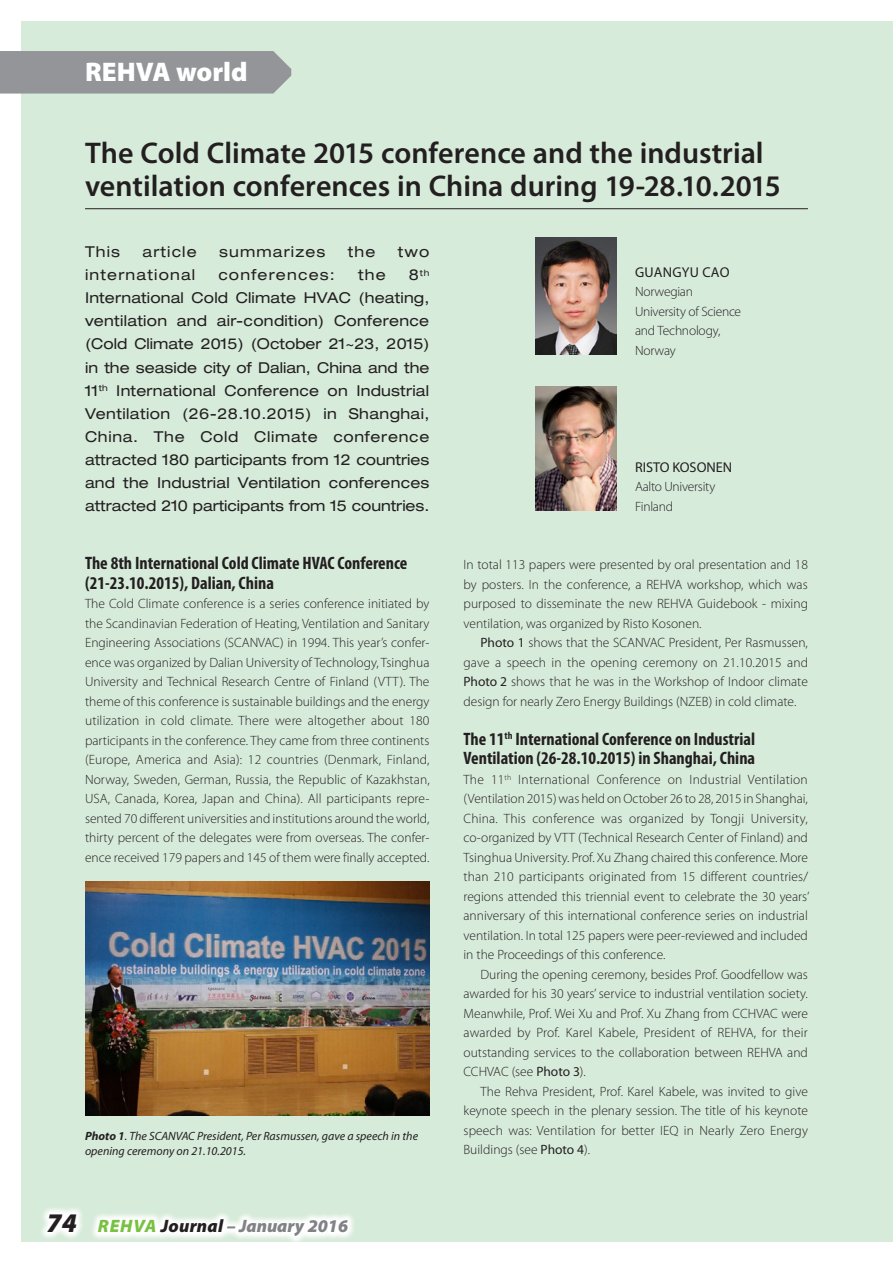
<style>
.page{position:relative;width:893px;height:1263px;background:#fff}
.page>*{position:absolute;margin:0;border:0;box-sizing:border-box;transform-origin:0 0}
.News_Heading_1_toc{font:600 30px/33px "Myriad Pro";color:#231f20}
.t1{font:900 27px "Myriad Pro";letter-spacing:-.005em;color:#fff}
.News_Heading_2{font:700 condensed 18px/19.5px "Myriad Pro";color:#231f20}
.zPage_Number{font:italic 900 18px "Myriad Pro";letter-spacing:.015em;color:#808285}
.Heading_4{font:expanded 15px/23.1px "Helvetica Neue LT Std";letter-spacing:.075em;color:#231f20;text-align:justify}
.Heading_6{font:14.25px "Myriad Pro";color:#231f20}
.Heading_6-2{font:14.25px "Myriad Pro";letter-spacing:.02em;color:#231f20}
.News_body{font:300 13.5px/19.5px "Myriad Pro";color:#231f20;text-align:justify}
.News_Normal{font:300 13.5px/19.5px "Myriad Pro";color:#231f20;text-align:justify}
.Heading_5{font:300 13.5px/19.5px "Myriad Pro";letter-spacing:-.02em;color:#231f20}
.News_Caption_bold{font:italic 12px/14.4px "Myriad Pro";color:#231f20}
.Heading_4-2{font:expanded 8.7px "Helvetica Neue LT Std";color:#231f20}
.s1{font-size:15px}
.s2{font-weight:700}
.s3{font-size:27px;color:#231f20}
.s4{color:#79c142}
.s5{color:#231f20}
.s6{font-weight:400}
</style>
<div class="page">
<div style="left:21px;top:21px;width:872px;height:1221px;background:#d7ebda"></div>
<img style="left:85px;top:881px;width:344px;height:234px">
<hr style="left:85px;top:208px;width:723px;height:1px;background:#231f20">
<img style="left:536px;top:386px;width:81px;height:125px">
<img style="left:536px;top:238px;width:81px;height:117px">
<svg style="left:93px;top:1214px;width:260px;height:28px;fill:#f8fbf8"></svg>
<svg style="left:42px;top:1209px;width:40px;height:29px"></svg>
<div style="left:0;top:51px;width:291px;height:43px;background:#939598"></div>
<h2 class="t1" style="left:85px;top:54px;width:164px">REHVA world</h2>
<p class="News_Heading_1_toc" style="left:85px;top:135px;width:697px">The Cold Climate 2015 conference and the industrial ventilation conferences in China during 19-28.10.2015</p>
<p class="Heading_4" style="left:85px;top:240px;width:37px">This</p>
<p class="Heading_4" style="left:142px;top:240px;width:56px">article</p>
<p class="Heading_4" style="left:219px;top:240px;width:108px">summarizes</p>
<p class="Heading_4" style="left:348px;top:240px;width:29px">the</p>
<p class="Heading_4" style="left:398px;top:240px;width:33px">two</p>
<p class="Heading_4" style="left:85px;top:263px;width:112px">international</p>
<p class="Heading_4" style="left:218px;top:263px;width:118px">conferences:</p>
<p class="Heading_4" style="left:358px;top:263px;width:29px">the</p>
<p class="Heading_4-2" style="left:409px;top:267px;width:22px"><span class="s1">8</span>th</p>
<p class="Heading_4" style="left:85px;top:286px;width:346px">International Cold Climate HVAC (heating, ventilation and air-condition) Conference (Cold Climate 2015) (October 21~23, 2015) in the seaside city of Dalian, China and the 11<sup>th</sup> International Conference on Industrial Ventilation (26-28.10.2015) in Shanghai, China. The Cold Climate conference attracted 180 participants from 12 countries and the Industrial Ventilation conferences attracted 210 participants from 15 countries.</p>
<p class="News_Heading_2" style="left:85px;top:553px;width:324px">The 8th International Cold Climate HVAC Conference (21-23.10.2015), Dalian, China</p>
<p class="News_body" style="left:85px;top:594px;width:346px">The Cold Climate conference is a series conference initiated by the Scandinavian Federation of Heating, Ventilation and Sanitary Engineering Associations (SCANVAC) in 1994. This year’s confer&shy;ence was organized by Dalian University of Technology, Tsinghua University and Technical Research Centre of Finland (VTT). The theme of this conference is sustainable buildings and the energy utilization in cold climate. There were altogether about 180 participants in the conference. They came from three continents (Europe, America and Asia): 12 countries (Denmark, Finland, Norway, Sweden, German, Russia, the Republic of Kazakhstan, USA, Canada, Korea, Japan and China). All participants repre&shy;sented 70 different universities and institutions around the world, thirty percent of the delegates were from overseas. The confer&shy;ence received 179 papers and 145 of them were finally accepted.</p>
<p class="News_Caption_bold" style="left:85px;top:1129px;width:335px"><span class="s2">Photo 1</span>. The SCANVAC President, Per Rasmussen, gave a speech in the opening ceremony on 21.10.2015.</p>
<p class="zPage_Number" style="left:47px;top:1214px;width:303px"><span class="s3">74</span> <span class="s4">REHVA</span> <span class="s5">Journal</span> – January 2016</p>
<p class="Heading_6-2" style="left:635px;top:263px;width:96px">GUANGYU CAO</p>
<p class="Heading_5" style="left:635px;top:282px;width:108px">Norwegian<br>University of Science and Technology,</p>
<p class="Heading_5" style="left:635px;top:340px;width:42px">Norway</p>
<p class="Heading_6" style="left:635px;top:458px;width:99px">RISTO KOSONEN</p>
<p class="Heading_5" style="left:635px;top:477px;width:82px">Aalto University</p>
<p class="Heading_5" style="left:635px;top:496px;width:40px">Finland</p>
<p class="News_body" style="left:463px;top:555px;width:346px">In total 113 papers were presented by oral presentation and 18 by posters. In the conference, a REHVA workshop, which was purposed to disseminate the new REHVA Guidebook - mixing ventilation, was organized by Risto Kosonen.</p>
<p class="News_Normal" style="left:463px;top:633px;width:346px;text-indent:17px"><span class="s6">Photo 1</span> shows that the SCANVAC President, Per Rasmussen, gave a speech in the opening ceremony on 21.10.2015 and <span class="s6">Photo 2</span> shows that he was in the Workshop of Indoor climate design for nearly Zero Energy Buildings (NZEB) in cold climate.</p>
<p class="News_Heading_2" style="left:463px;top:729px;width:293px">The 11<sup>th</sup> International Conference on Industrial<br>Ventilation (26-28.10.2015) in Shanghai, China</p>
<p class="News_body" style="left:463px;top:769px;width:347px;text-align:left">The 11<sup>th</sup> International Conference on Industrial Ventilation (Ventilation 2015) was held on October 26 to 28, 2015 in Shanghai, China. This conference was organized by Tongji University, co-organized by VTT (Technical Research Center of Finland) and Tsinghua University. Prof. Xu Zhang chaired this conference. More than 210 participants originated from 15 different countries/ regions attended this triennial event to celebrate the 30 years’ anniversary of this international conference series on industrial ventilation. In total 125 papers were peer-reviewed and included in the Proceedings of this conference.</p>
<p class="News_Normal" style="left:463px;top:964px;width:346px;text-indent:17px">During the opening ceremony, besides Prof. Goodfellow was awarded for his 30 years’ service to industrial ventilation society.<br>Meanwhile, Prof. Wei Xu and Prof. Xu Zhang from CCHVAC were awarded by Prof. Karel Kabele, President of REHVA, for their outstanding services to the collaboration between REHVA and CCHVAC (see <span class="s6">Photo 3</span>).</p>
<p class="News_Normal" style="left:463px;top:1081px;width:346px;text-indent:17px">The Rehva President, Prof. Karel Kabele, was invited to give keynote speech in the plenary session. The title of his keynote speech was: Ventilation for better IEQ in Nearly Zero Energy Buildings (see <span class="s6">Photo 4</span>).</p>
</div>
